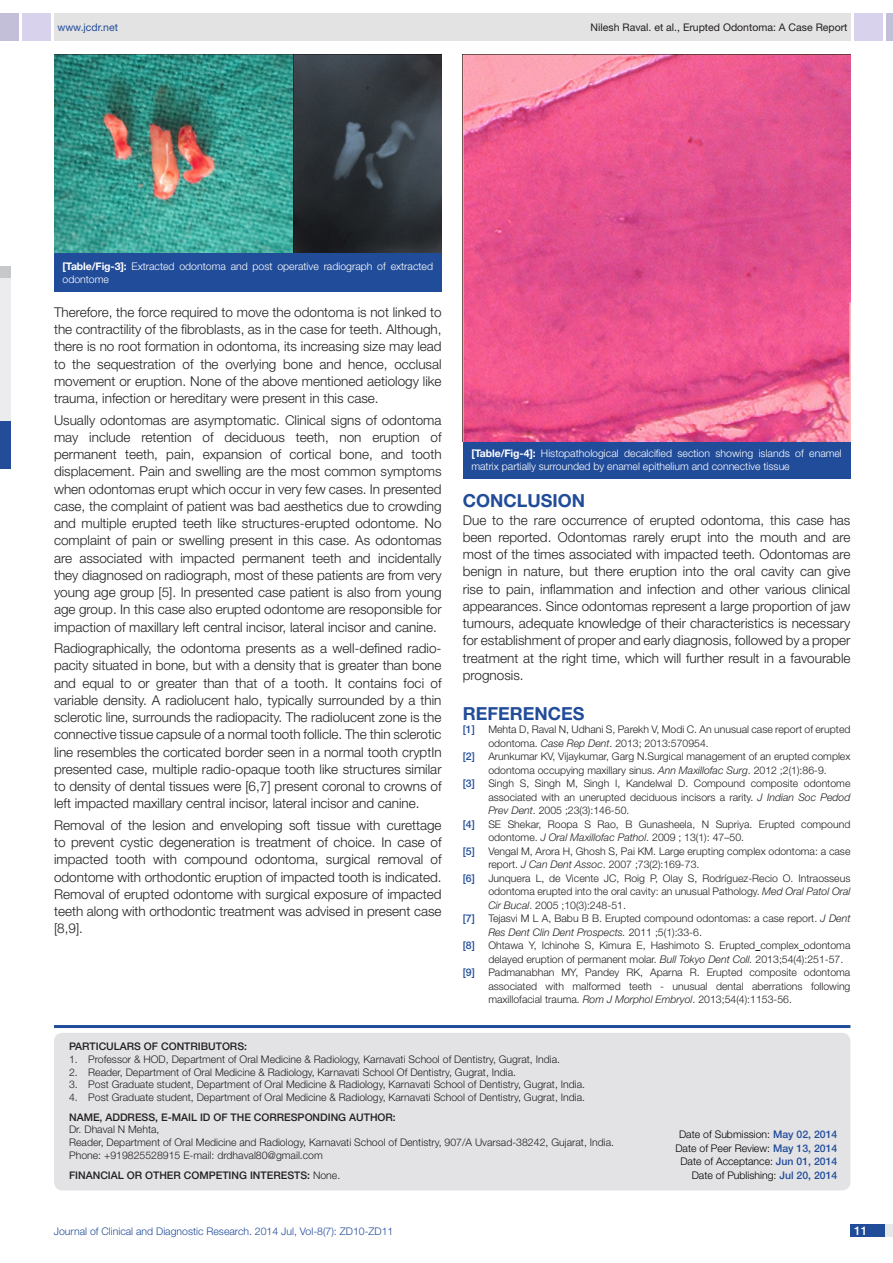
<style>
.page{position:relative;width:893px;height:1263px;background:#fff}
.page>*{position:absolute;margin:0;border:0;box-sizing:border-box;transform-origin:0 0}
.Level_1{font:700 18px "Helvetica Neue";color:#214c99}
.Body_text{font:300 13.5px/17.2px "Helvetica Neue";color:#231f20;text-align:justify}
.t1{font:500 12px "Helvetica Neue";color:#fff}
.con_particulars{font:300 10.5px/13.5px "Helvetica Neue";color:#231f20}
.Table_text{font:300 10.5px/12.6px "Helvetica Neue";color:#fff}
.t2{font:300 10.5px/13.5px "Helvetica Neue";color:#000;text-align:center}
.Body_text-2{font:500 10.5px "Helvetica Neue";color:#231f20}
.t3{font:300 10.5px "Helvetica Neue";color:#214c99}
.con_particulars-2{font:500 10.5px "Helvetica Neue";color:#231f20}
.Running_head{font:10.5px "Helvetica Neue";color:#231f20}
.t4{font:500 10.5px "Helvetica Neue";color:#214c99}
.Running_head-2{font:10.5px "Helvetica Neue";color:#214c99}
.s1{font-weight:700}
.s2{font-style:italic}
.s3{font-weight:300}
.s4{font-weight:500;color:#214c99}
</style>
<div class="page">
<div style="left:54px;top:13px;width:796px;height:28px;background:#e3e3e3"></div>
<div style="left:0;top:13px;width:19px;height:28px;background:#c3bfd8"></div>
<div style="left:22px;top:13px;width:29px;height:28px;background:#d9d2ec"></div>
<div style="left:886px;top:13px;width:7px;height:28px;background:#c3bfd8"></div>
<div style="left:854px;top:13px;width:29px;height:28px;background:#d9d2ec"></div>
<div style="left:850px;top:1224px;width:43px;height:13px;background:#e6e7e9"></div>
<div style="left:850px;top:1224px;width:35px;height:13px;background:#214c99"></div>
<div style="left:0;top:266px;width:11px;height:12px;background:#c7c8ca"></div>
<div style="left:0;top:421px;width:11px;height:47px;background:#244d99"></div>
<div style="left:0;top:278px;width:11px;height:143px;background:#ececee"></div>
<hr style="left:54px;top:1025px;width:796px;height:3px;background:#214c99">
<div style="left:54px;top:1033px;width:796px;height:157px;background:#e3e3e5;border-radius:9px"></div>
<div style="left:54px;top:253px;width:388px;height:39px;background:#214c99"></div>
<div style="left:463px;top:440px;width:387px;height:39px;background:#214c99"></div>
<img style="left:54px;top:54px;width:388px;height:199px">
<img style="left:463px;top:54px;width:387px;height:388px">
<p class="Running_head-2" style="left:57px;top:21px;width:62px">www.jcdr.net</p>
<p class="Running_head" style="left:591px;top:21px;width:258px">Nilesh Raval. et al., Erupted Odontoma: A Case Report</p>
<p class="Table_text" style="left:63px;top:260px;width:372px"><span class="s1">[TABLE/FIG-3]:</span> Extracted odontoma and post operative radiograph of extracted odontome</p>
<p class="Body_text" style="left:54px;top:303px;width:389px">Therefore, the force required to move the odontoma is not linked to the contractility of the fibroblasts, as in the case for teeth. Although, there is no root formation in odontoma, its increasing size may lead to the sequestration of the overlying bone and hence, occlusal movement or eruption. None of the above mentioned aetiology like trauma, infection or hereditary were present in this case.</p>
<p class="Body_text" style="left:54px;top:411px;width:389px">Usually odontomas are asymptomatic. Clinical signs of odontoma may include retention of deciduous teeth, non eruption of permanent teeth, pain, expansion of cortical bone, and tooth displacement. Pain and swelling are the most common symptoms when odontomas erupt which occur in very few cases. In presented case, the complaint of patient was bad aesthetics due to crowding and multiple erupted teeth like structures-erupted odontome. No complaint of pain or swelling present in this case. As odontomas are associated with impacted permanent teeth and incidentally they diagnosed on radiograph, most of these patients are from very young age group [5]. In presented case patient is also from young age group. In this case also erupted odontome are resoponsible for impaction of maxillary left central incisor, lateral incisor and canine.</p>
<p class="Body_text" style="left:54px;top:639px;width:389px">Radiographically, the odontoma presents as a well-defined radio&shy;pacity situated in bone, but with a density that is greater than bone and equal to or greater than that of a tooth. It contains foci of variable density. A radiolucent halo, typically surrounded by a thin sclerotic line, surrounds the radiopacity. The radiolucent zone is the connective tissue capsule of a normal tooth follicle. The thin sclerotic line resembles the corticated border seen in a normal tooth cryptIn presented case, multiple radio-opaque tooth like structures similar to density of dental tissues were [6,7] present coronal to crowns of left impacted maxillary central incisor, lateral incisor and canine.</p>
<p class="Body_text" style="left:54px;top:816px;width:389px">Removal of the lesion and enveloping soft tissue with curettage to prevent cystic degeneration is treatment of choice. In case of impacted tooth with compound odontoma, surgical removal of odontome with orthodontic eruption of impacted tooth is indicated.<br>Removal of erupted odontome with surgical exposure of impacted teeth along with orthodontic treatment was advised in present case [8,9].</p>
<p class="Table_text" style="left:471px;top:447px;width:372px"><span class="s1">[TABLE/FIG-4]:</span> Histopathological decalcified section showing islands of enamel matrix partially surrounded by enamel epithelium and connective tissue</p>
<p class="Level_1" style="left:463px;top:490px;width:124px">CONCLUSION</p>
<p class="Body_text" style="left:463px;top:511px;width:389px">Due to the rare occurrence of erupted odontoma, this case has been reported. Odontomas rarely erupt into the mouth and are most of the times associated with impacted teeth. Odontomas are benign in nature, but there eruption into the oral cavity can give rise to pain, inflammation and infection and other various clinical appearances. Since odontomas represent a large proportion of jaw tumours, adequate knowledge of their characteristics is necessary for establishment of proper and early diagnosis, followed by a proper treatment at the right time, which will further result in a favourable prognosis.</p>
<p class="Level_1" style="left:463px;top:702px;width:123px">REFERENCES</p>
<p class="t4" style="left:463px;top:723px;width:14px">[1]</p>
<p class="con_particulars" style="left:488px;top:723px;width:364px">Mehta D, Raval N, Udhani S, Parekh V, Modi C. An unusual case report of erupted odontoma. <span class="s2">Case Rep Dent</span>. 2013; 2013:570954.</p>
<p class="t4" style="left:463px;top:750px;width:14px">[2]</p>
<p class="con_particulars" style="left:488px;top:750px;width:364px">Arunkumar KV, Vijaykumar, Garg N.Surgical management of an erupted complex odontoma occupying maxillary sinus. <span class="s2">Ann Maxillofac Surg</span>. 2012 ;2(1):86-9.</p>
<p class="t4" style="left:463px;top:777px;width:14px">[3]</p>
<p class="con_particulars" style="left:488px;top:777px;width:364px;text-align:justify">Singh S, Singh M, Singh I, Kandelwal D. Compound composite odontome associated with an unerupted deciduous incisors a rarity. <span class="s2">J Indian Soc Pedod Prev Dent</span>. 2005 ;23(3):146-50.</p>
<p class="t4" style="left:463px;top:818px;width:14px">[4]</p>
<p class="con_particulars" style="left:488px;top:817px;width:364px">SE Shekar, Roopa S Rao, B Gunasheela, N Supriya. Erupted compound odontome. <span class="s2">J Oral Maxillofac Pathol</span>. 2009 ; 13(1): 47–50.</p>
<p class="t4" style="left:463px;top:845px;width:14px">[5]</p>
<p class="con_particulars" style="left:488px;top:844px;width:364px">Vengal M, Arora H, Ghosh S, Pai KM. Large erupting complex odontoma: a case report. <span class="s2">J Can Dent Assoc</span>. 2007 ;73(2):169-73.</p>
<p class="t4" style="left:463px;top:872px;width:14px">[6]</p>
<p class="con_particulars" style="left:488px;top:871px;width:364px;text-align:justify">Junquera L, de Vicente JC, Roig P, Olay S, Rodríguez-Recio O. Intraosseus odontoma erupted into the oral cavity: an unusual Pathology. <span class="s2">Med Oral Patol Oral Cir Bucal</span>. 2005 ;10(3):248-51.</p>
<p class="t4" style="left:463px;top:912px;width:14px">[7]</p>
<p class="con_particulars" style="left:488px;top:912px;width:364px">Tejasvi M L A, Babu B B. Erupted compound odontomas: a case report. <span class="s2">J Dent<br>Res Dent Clin Dent Prospects.</span> 2011 ;5(1):33-6.</p>
<p class="t4" style="left:463px;top:939px;width:14px">[8]</p>
<p class="con_particulars" style="left:488px;top:939px;width:364px">Ohtawa Y, Ichinohe S, Kimura E, Hashimoto S. Erupted complex odontoma delayed eruption of permanent molar. <span class="s2">Bull Tokyo Dent Coll.</span> 2013;54(4):251-57.</p>
<p class="t4" style="left:463px;top:966px;width:14px">[9]</p>
<p class="con_particulars" style="left:488px;top:966px;width:364px;text-align:justify">Padmanabhan MY, Pandey RK, Aparna R. Erupted composite odontoma associated with malformed teeth - unusual dental aberrations following maxillofacial trauma. <span class="s2">Rom J Morphol Embryol</span>. 2013;54(4):1153-56.</p>
<p class="Body_text-2" style="left:69px;top:1040px;width:179px">PARTICULARS OF CONTRIBUTORS:</p>
<p class="con_particulars" style="left:69px;top:1052px;width:492px">1. Professor &amp; HOD, Department of Oral Medicine &amp; Radiology, Karnavati School of Dentistry, Gugrat, India.</p>
<p class="con_particulars" style="left:69px;top:1065px;width:449px">2. Reader, Department of Oral Medicine &amp; Radiology, Karnavati School Of Dentistry, Gugrat, India.</p>
<p class="con_particulars" style="left:69px;top:1077px;width:518px">3. Post Graduate student, Department of Oral Medicine &amp; Radiology, Karnavati School of Dentistry, Gugrat, India.</p>
<p class="con_particulars" style="left:69px;top:1090px;width:518px">4. Post Graduate student, Department of Oral Medicine &amp; Radiology, Karnavati School of Dentistry, Gugrat, India.</p>
<p class="con_particulars-2" style="left:69px;top:1111px;width:119px">NAME, ADDRESS, E-MAIL</p>
<p class="con_particulars-2" style="left:200px;top:1111px;width:39px">ID OF THE</p>
<p class="con_particulars-2" style="left:254px;top:1111px;width:143px">CORRESPONDING AUTHOR:</p>
<p class="con_particulars" style="left:69px;top:1123px;width:92px">Dr. Dhaval N Mehta,</p>
<p class="con_particulars" style="left:69px;top:1135px;width:547px">Reader, Department of Oral Medicine and Radiology, Karnavati School of Dentistry, 907/A Uvarsad-38242, Gujarat, India.</p>
<p class="con_particulars" style="left:69px;top:1148px;width:255px">Phone: +919825528915 E-mail: drdhaval80@gmail.com</p>
<p class="Body_text-2" style="left:69px;top:1168px;width:92px">Financial OR OTHE</p>
<p class="Body_text-2" style="left:174px;top:1168px;width:168px">R COMPETI NG INTERESTS: <span class="s3">None.</span></p>
<p class="t2" style="left:675px;top:1127px;width:164px">Date of Submission: <span class="s4">May 02, 2014<br></span>Date of Peer Review: <span class="s4">May 13, 2014<br></span>Date of Acceptance: <span class="s4">Jun 01, 2014</span></p>
<p class="t2" style="left:692px;top:1168px;width:147px">Date of Publishing: <span class="s4">Jul 20, 2014</span></p>
<p class="t3" style="left:54px;top:1225px;width:341px">Journal of Clinical and Diagnostic Research. 2014 Jul, Vol-8(7): ZD10-ZD11</p>
<p class="t1" style="left:854px;top:1223px;width:15px">11</p>
</div>
